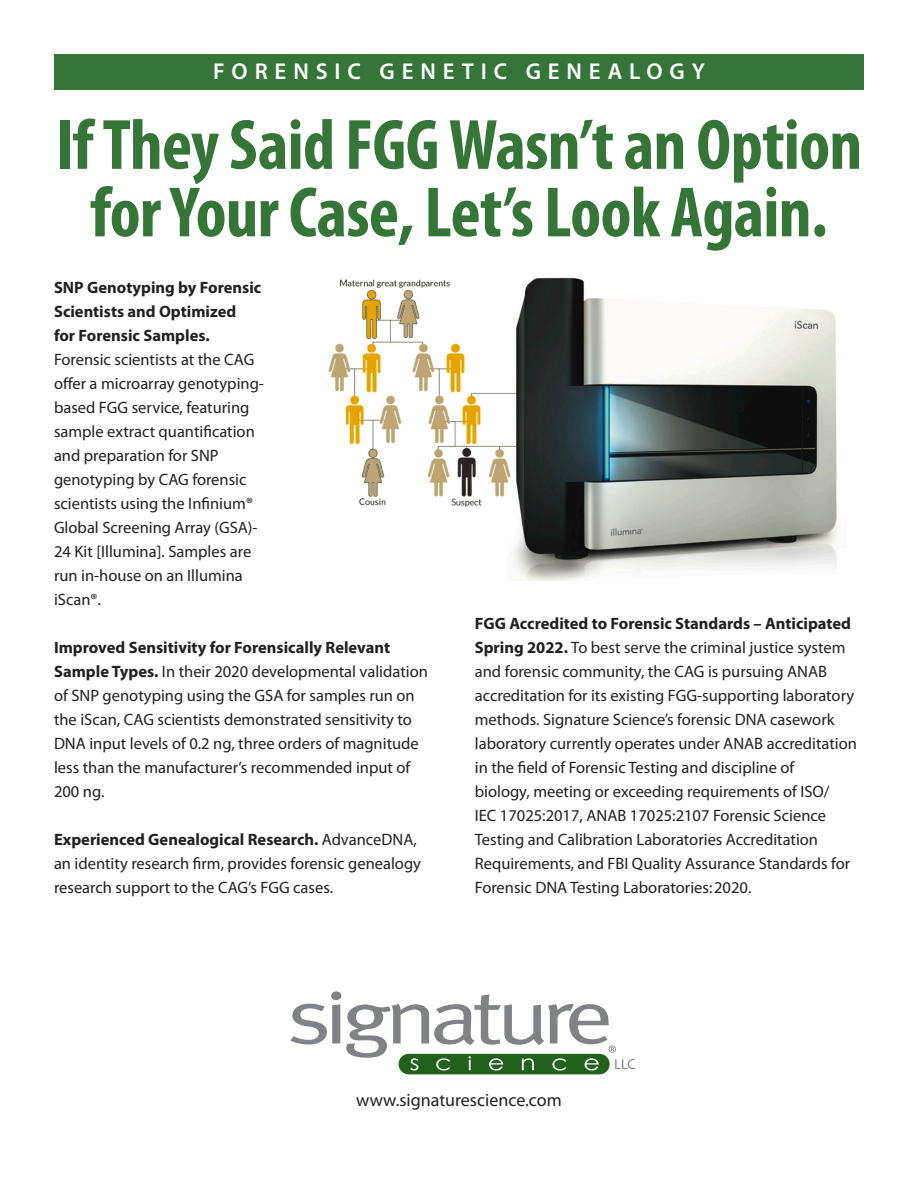
<style>
.page{position:relative;width:918px;height:1188px;background:#fff}
.page>*{position:absolute;margin:0;border:0;box-sizing:border-box;transform-origin:0 0}
.t1{font:700 condensed 71.85px/67.5px "Myriad Pro";letter-spacing:-.01em;color:#357537;text-align:center}
.t2{font:600 22.95px "Myriad Pro";letter-spacing:.3em;color:#fff}
.First_Paragraph_Text{font:18px "Myriad Pro";color:#231f20}
.t3{font:16.5px/24px "Myriad Pro";color:#231f20}
.s1{font-weight:700}
</style>
<div class="page">
<img style="left:328px;top:277px;width:509px;height:303px">
<svg style="left:291px;top:991px;width:344px;height:83px"></svg>
<div style="left:54px;top:54px;width:810px;height:36px;background:#357537"></div>
<p class="t2" style="left:213px;top:57px;width:493px">FORENSIC GENETIC GENEALOGY</p>
<p class="t1" style="left:56px;top:110px;width:808px">If They Said FGG Wasn’t an Option for Your Case, Let’s Look Again.</p>
<p class="t3" style="left:54px;top:275px;width:211px"><span class="s1">SNP Genotyping by Forensic<br>Scientists and Optimized<br>for Forensic Samples.<br></span>Forensic scientists at the CAG offer a microarray genotyping&shy;based FGG service, featuring sample extract quantification and preparation for SNP genotyping by CAG forensic scientists using the Infinium®<br>Global Screening Array (GSA)-<br>24 Kit [Illumina]. Samples are run in-house on an Illumina iScan®.</p>
<p class="t3" style="left:54px;top:635px;width:375px"><span class="s1">Improved Sensitivity for Forensically Relevant Sample Types.</span> In their 2020 developmental validation of SNP genotyping using the GSA for samples run on the iScan, CAG scientists demonstrated sensitivity to DNA input levels of 0.2 ng, three orders of magnitude less than the manufacturer’s recommended input of 200 ng.</p>
<p class="t3" style="left:54px;top:827px;width:369px"><span class="s1">Experienced Genealogical Research.</span> AdvanceDNA, an identity research firm, provides forensic genealogy research support to the CAG’s FGG cases.</p>
<p class="t3" style="left:475px;top:611px;width:384px"><span class="s1">FGG Accredited to Forensic Standards – Anticipated Spring 2022.</span> To best serve the criminal justice system and forensic community, the CAG is pursuing ANAB accreditation for its existing FGG-supporting laboratory methods. Signature Science’s forensic DNA casework laboratory currently operates under ANAB accreditation in the field of Forensic Testing and discipline of<br>biology, meeting or exceeding requirements of ISO/<br>IEC 17025:2017, ANAB 17025:2107 Forensic Science Testing and Calibration Laboratories Accreditation Requirements, and FBI Quality Assurance Standards for Forensic DNA Testing Laboratories:2020.</p>
<p class="First_Paragraph_Text" style="left:356px;top:1089px;width:207px">www.signaturescience.com</p>
</div>
